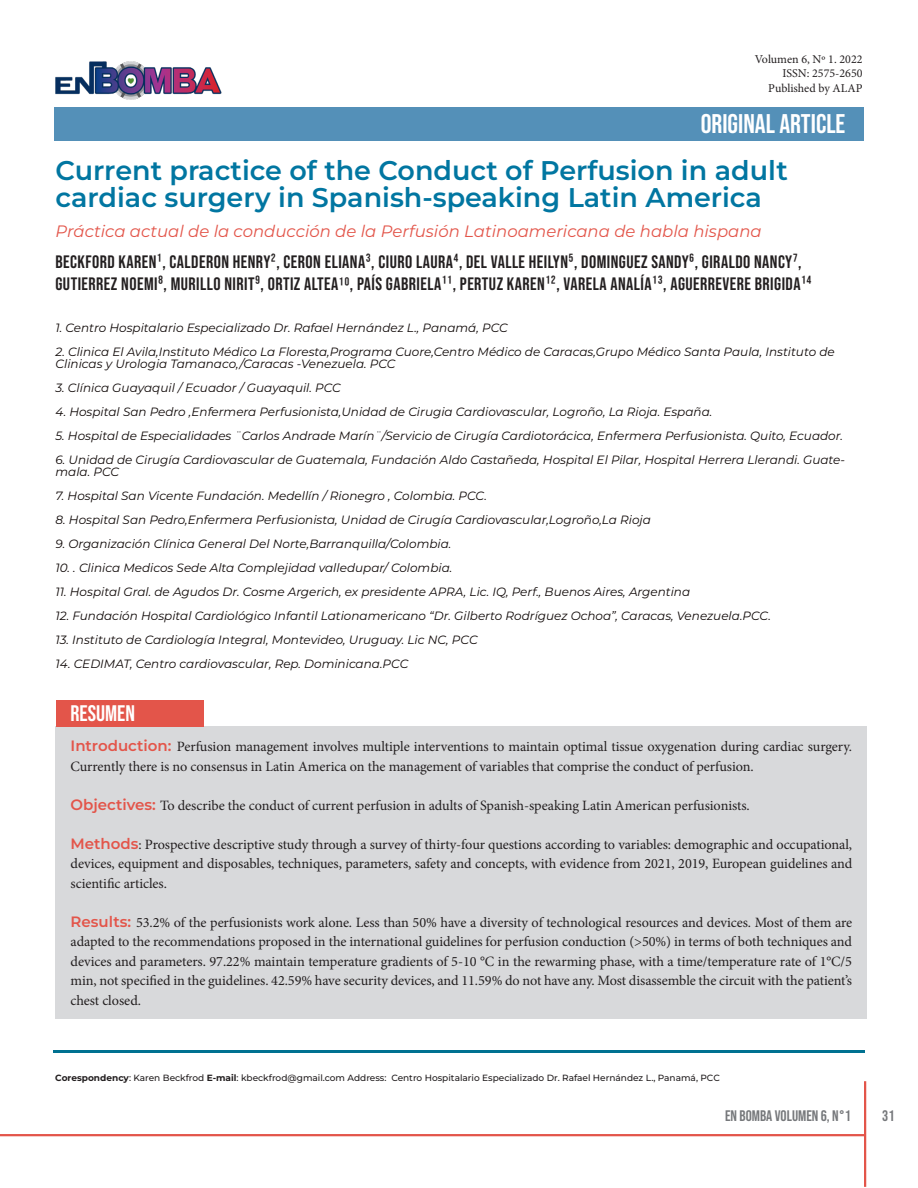
<style>
.page{position:relative;width:918px;height:1188px;background:#fff}
.page>*{position:absolute;margin:0;border:0;box-sizing:border-box;transform-origin:0 0}
.t1{font:600 27px "Montserrat";color:#0176a1}
.t2{font:27px "Bebas Neue";color:#fff}
.t3{font:22.5px "Bebas Neue";color:#fff}
.t4{font:18px "Bebas Neue";letter-spacing:.025em;color:#231f20}
.t5{font:italic 16.5px "Montserrat";color:#e3554a}
.t6{font:15.3px "Bebas Neue";color:#76787b}
.t7{font:14.25px/19.5px "Minion Pro";letter-spacing:-.005em;color:#231f20;text-align:justify}
.t8{font:italic 12px/12px "Montserrat";color:#0f0807}
.t9{font:12px/14.4px "Minion Pro";color:#231f20;text-align:right}
.t10{font:500 9px "Montserrat";color:#231f20}
.s1{font-family:"Montserrat";font-weight:600;font-size:15px;color:#e3554a}
.s2{font-weight:700}
</style>
<div class="page">
<hr style="left:0;top:1134px;width:864px;height:2px;background:#e3554a">
<hr style="left:864px;top:1081px;width:2px;height:106px;background:#e3554a">
<div style="left:54px;top:107px;width:810px;height:33px;background:#5490b8"></div>
<hr style="left:53px;top:1050px;width:812px;height:2px;background:#007191">
<img style="left:55px;top:61px;width:167px;height:39px">
<div style="left:56px;top:727px;width:811px;height:292px;background:#d8d9db"></div>
<div style="left:56px;top:700px;width:147px;height:27px;background:#e3554a"></div>
<p class="t9" style="left:755px;top:52px;width:109px">Volumen 6, Nº 1. 2022<br>ISSN: 2575-2650</p>
<p class="t9" style="left:768px;top:81px;width:96px">Published by ALAP</p>
<p class="t2" style="left:701px;top:109px;width:146px">ORIGINAL ARTICLE</p>
<p class="t1" style="left:56px;top:153px;width:734px">Current practice of the Conduct of Perfusion in adult</p>
<p class="t1" style="left:56px;top:180px;width:708px">cardiac surgery in Spanish-speaking Latin America</p>
<p class="t5" style="left:56px;top:220px;width:708px">Práctica actual de la conducción de la Perfusión Latinoamericana de habla hispana</p>
<p class="t4" style="left:56px;top:252px;width:748px">BECKFORD KAREN¹, CALDERON HENRY², CERON ELIANA³, CIURO LAURA⁴, DEL VALLE HEILYN⁵, DOMINGUEZ SANDY⁶, GIRALDO NANCY⁷,</p>
<p class="t4" style="left:56px;top:273px;width:758px">GUTIERREZ NOEMI⁸, MURILLO NIRIT⁹, ORTIZ ALTEA10, PAÍS GABRIELA¹¹, PERTUZ KAREN¹², VARELA ANALÍA¹³, AGUERREVERE BRIGIDA¹⁴</p>
<p class="t8" style="left:56px;top:321px;width:454px">1. Centro Hospitalario Especializado Dr. Rafael Hernández L., Panamá, PCC</p>
<p class="t8" style="left:56px;top:345px;width:781px">2. Clinica El Avila,Instituto Médico La Floresta,Programa Cuore,Centro Médico de Caracas,Grupo Médico Santa Paula, Instituto de<br>Clinicas y Urologia Tamanaco,/Caracas -Venezuela. PCC</p>
<p class="t8" style="left:56px;top:381px;width:287px">3. Clínica Guayaquil / Ecuador / Guayaquil. PCC</p>
<p class="t8" style="left:56px;top:405px;width:658px">4. Hospital San Pedro ,Enfermera Perfusionista,Unidad de Cirugia Cardiovascular, Logroño, La Rioja. España.</p>
<p class="t8" style="left:56px;top:429px;width:789px">5. Hospital de Especialidades ¨Carlos Andrade Marín¨/Servicio de Cirugía Cardiotorácica, Enfermera Perfusionista. Quito, Ecuador.</p>
<p class="t8" style="left:56px;top:453px;width:791px">6. Unidad de Cirugía Cardiovascular de Guatemala, Fundación Aldo Castañeda, Hospital El Pilar, Hospital Herrera Llerandi. Guate&shy;mala. PCC</p>
<p class="t8" style="left:56px;top:489px;width:433px">7. Hospital San Vicente Fundación. Medellín / Rionegro , Colombia. PCC.</p>
<p class="t8" style="left:56px;top:513px;width:597px">8. Hospital San Pedro,Enfermera Perfusionista, Unidad de Cirugía Cardiovascular,Logroño,La Rioja</p>
<p class="t8" style="left:56px;top:537px;width:397px">9. Organización Clínica General Del Norte,Barranquilla/Colombia.</p>
<p class="t8" style="left:56px;top:561px;width:398px">10. . Clinica Medicos Sede Alta Complejidad valledupar/ Colombia.</p>
<p class="t8" style="left:56px;top:585px;width:636px">11. Hospital Gral. de Agudos Dr. Cosme Argerich, ex presidente APRA, Lic. IQ, Perf., Buenos Aires, Argentina</p>
<p class="t8" style="left:56px;top:609px;width:717px">12. Fundación Hospital Cardiológico Infantil Lationamericano “Dr. Gilberto Rodríguez Ochoa”, Caracas, Venezuela.PCC.</p>
<p class="t8" style="left:56px;top:633px;width:424px">13. Instituto de Cardiología Integral, Montevideo, Uruguay. Lic NC, PCC</p>
<p class="t8" style="left:56px;top:657px;width:354px">14. CEDIMAT, Centro cardiovascular, Rep. Dominicana.PCC</p>
<p class="t3" style="left:70px;top:701px;width:66px">RESUMEN</p>
<p class="t7" style="left:71px;top:737px;width:783px"><span class="s1">Introduction:</span> Perfusion management involves multiple interventions to maintain optimal tissue oxygenation during cardiac surgery.<br>Currently there is no consensus in Latin America on the management of variables that comprise the conduct of perfusion.</p>
<p class="t7" style="left:71px;top:795px;width:681px"><span class="s1">Objectives:</span> To describe the conduct of current perfusion in adults of Spanish-speaking Latin American perfusionists.</p>
<p class="t7" style="left:71px;top:834px;width:783px"><span class="s1">Methods</span>: Prospective descriptive study through a survey of thirty-four questions according to variables: demographic and occupational, devices, equipment and disposables, techniques, parameters, safety and concepts, with evidence from 2021, 2019, European guidelines and scientific articles.</p>
<p class="t7" style="left:71px;top:912px;width:783px"><span class="s1">Results:</span> 53.2% of the perfusionists work alone. Less than 50% have a diversity of technological resources and devices. Most of them are adapted to the recommendations proposed in the international guidelines for perfusion conduction (&gt;50%) in terms of both techniques and devices and parameters. 97.22% maintain temperature gradients of 5-10 °C in the rewarming phase, with a time/temperature rate of 1°C/5 min, not specified in the guidelines. 42.59% have security devices, and 11.59% do not have any. Most disassemble the circuit with the patient’s chest closed.</p>
<p class="t10" style="left:55px;top:1072px;width:666px"><span class="s2">Corespondency</span>: Karen Beckfrod <span class="s2">E-mail</span>: kbeckfrod@gmail.com Address: Centro Hospitalario Especializado Dr. Rafael Hernández L., Panamá, PCC</p>
<p class="t6" style="left:725px;top:1107px;width:127px">EN BOMBA VOLUMEN 6, N°1</p>
<p class="t6" style="left:882px;top:1107px;width:14px">31</p>
</div>
